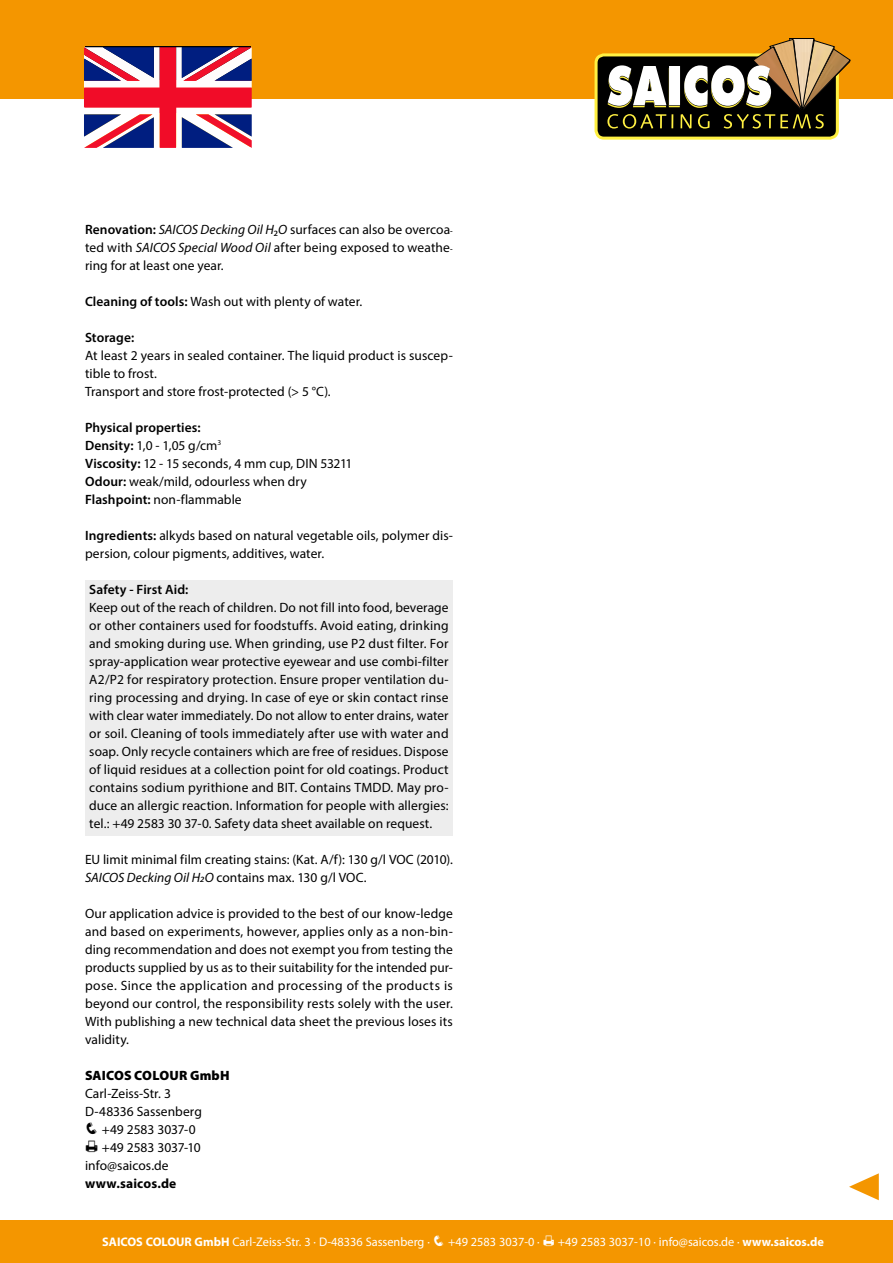
<style>
.page{position:relative;width:893px;height:1263px;background:#fff}
.page>*{position:absolute;margin:0;border:0;box-sizing:border-box;transform-origin:0 0}
.t1{font:13.5px/18px "Myriad Pro";letter-spacing:.005em;color:#000}
.t2{font:600 13.5px "Myriad Pro";letter-spacing:.005em;color:#000}
.t3{font:900 13.5px "Myriad Pro";letter-spacing:.01em;color:#000}
.t4{font:700 13.5px "Myriad Pro";letter-spacing:.01em;color:#000}
.t5{font:12.45px "Myriad Pro";color:#fff}
.s1{font-weight:600}
.s2{font-style:italic}
.s3{font-weight:700}
</style>
<div class="page">
<div style="left:0;top:0;width:893px;height:99px;background:#f49600"></div>
<div style="left:596px;top:55px;width:241px;height:83px;background:#000;border-radius:8px"></div>
<div style="left:594px;top:53px;width:245px;height:87px;border:3px solid #fff042;border-radius:8px"></div>
<svg style="left:607px;top:38px;width:243px;height:91px"></svg>
<div style="left:0;top:1220px;width:893px;height:43px;background:#f49600"></div>
<svg style="left:84px;top:47px;width:168px;height:101px"></svg>
<div style="left:85px;top:580px;width:367px;height:256px;background:#ededed"></div>
<svg style="left:849px;top:1173px;width:30px;height:27px"></svg>
<p class="t1" style="left:85px;top:220px;width:369px;text-align:justify"><span class="s1">Renovation:</span> <span class="s2">SAICOS Decking Oil H</span>₂<span class="s2">O</span> surfaces can also be overcoa&shy;ted with <span class="s2">SAICOS Special Wood Oil</span> after being exposed to weathe&shy;ring for at least one year.</p>
<p class="t1" style="left:85px;top:292px;width:279px"><span class="s1">Cleaning of tools:</span> Wash out with plenty of water.</p>
<p class="t2" style="left:85px;top:329px;width:51px">Storage:</p>
<p class="t1" style="left:85px;top:346px;width:369px">At least 2 years in sealed container. The liquid product is suscep&shy;tible to frost.<br>Transport and store frost-protected (&gt; 5 °C).</p>
<p class="t1" style="left:85px;top:418px;width:269px"><span class="s1">Physical properties:<br>Density:</span> 1,0 - 1,05 g/cm<sup>3<br></sup><span class="s1">Viscosity:</span> 12 - 15 seconds, 4 mm cup, DIN 53211<br><span class="s1">Odour:</span> weak/mild, odourless when dry<br><span class="s1">Flashpoint:</span> non-flammable</p>
<p class="t1" style="left:85px;top:526px;width:369px"><span class="s1">Ingredients:</span> alkyds based on natural vegetable oils, polymer dis&shy;persion, colour pigments, additives, water.</p>
<p class="t2" style="left:89px;top:581px;width:101px">Safety - First Aid:</p>
<p class="t1" style="left:89px;top:598px;width:361px;text-align:justify">Keep out of the reach of children. Do not fill into food, beverage or other containers used for foodstuffs. Avoid eating, drinking and smoking during use. When grinding, use P2 dust filter. For spray-application wear protective eyewear and use combi-filter A2/P2 for respiratory protection. Ensure proper ventilation du&shy;ring processing and drying. In case of eye or skin contact rinse with clear water immediately. Do not allow to enter drains, water or soil. Cleaning of tools immediately after use with water and soap. Only recycle containers which are free of residues. Dispose of liquid residues at a collection point for old coatings. Product contains sodium pyrithione and BIT. Contains TMDD. May pro&shy;duce an allergic reaction. Information for people with allergies: tel.: +49 2583 30 37-0. Safety data sheet available on request.</p>
<p class="t1" style="left:85px;top:850px;width:369px">EU limit minimal film creating stains: (Kat. A/f): 130 g/l VOC (2010).<br><span class="s2">SAICOS Decking Oil H2O</span> contains max. 130 g/l VOC.</p>
<p class="t1" style="left:85px;top:904px;width:369px;text-align:justify">Our application advice is provided to the best of our know-ledge and based on experiments, however, applies only as a non-bin&shy;ding recommendation and does not exempt you from testing the products supplied by us as to their suitability for the intended pur&shy;pose. Since the application and processing of the products is beyond our control, the responsibility rests solely with the user.<br>With publishing a new technical data sheet the previous loses its validity.</p>
<p class="t3" style="left:85px;top:1066px;width:146px">SAICOS COLOUR GmbH</p>
<p class="t1" style="left:85px;top:1084px;width:118px">Carl-Zeiss-Str. 3<br>D-48336 Sassenberg</p>
<p class="t1" style="left:85px;top:1120px;width:112px">❑ +49 2583 3037-0</p>
<p class="t1" style="left:102px;top:1138px;width:101px">+49 2583 3037-10</p>
<p class="t1" style="left:85px;top:1156px;width:85px">info@saicos.de</p>
<p class="t4" style="left:85px;top:1175px;width:93px">www.saicos.de</p>
<p class="t5" style="left:102px;top:1234px;width:439px"><span class="s3">SAICOS COLOUR GmbH</span> Carl-Zeiss-Str. 3 · D-48336 Sassenberg · ❑ +49 2583 3037-0 ·</p>
<p class="t5" style="left:558px;top:1234px;width:267px">+49 2583 3037-10 · info@saicos.de · <span class="s3">www.saicos.de</span></p>
</div>
